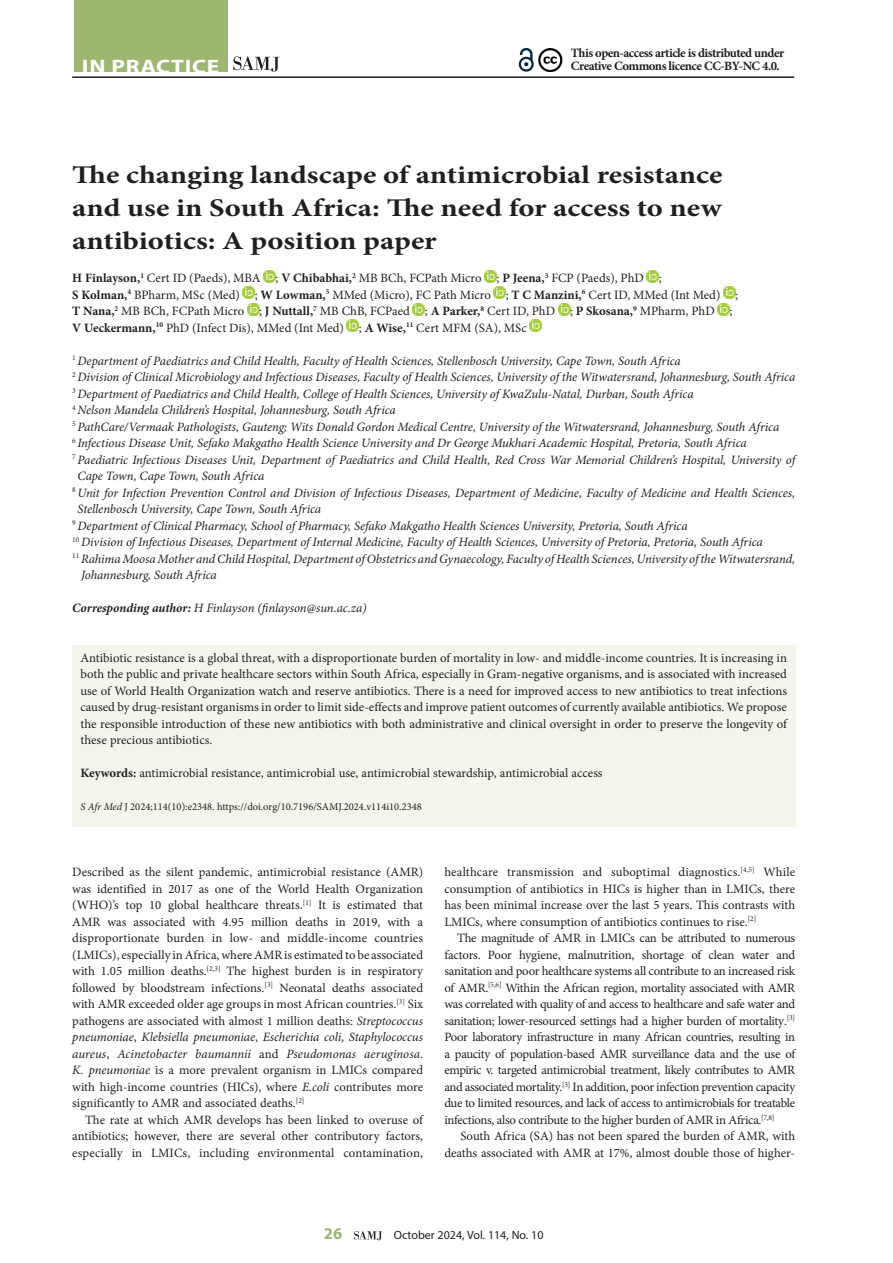
<style>
.page{position:relative;width:893px;height:1263px;background:#fff}
.page>*{position:absolute;margin:0;border:0;box-sizing:border-box;transform-origin:0 0}
.A_HEAD{font:700 25.5px/33px "Minion Pro";color:#231f20;text-align:justify;scale:1.2 1}
.t1{font:700 19.5px "Myriad Pro";letter-spacing:.03em;color:#fff;scale:1.2 1}
.t2{font:700 16.5px "Myriad Pro";color:#9db771}
.BODY_TEXT_1ST_PARAGRAPH{font:12.75px/16.5px "Minion Pro";color:#231f20;text-align:justify}
.AUTHORS_DETAILS{font:italic 12.75px/16.5px "Minion Pro";letter-spacing:-.005em;color:#231f20}
.BODY_TEXT_INDENT{font:12.75px/16.5px "Minion Pro";color:#231f20;text-align:justify}
.AUTHORS_NAME{font:12.75px/16.5px "Minion Pro";color:#231f20}
.BODY_TEXT_1ST_PARAGRAPH-2{font:700 12.75px/13.5px "Minion Pro";letter-spacing:-.04em;color:#231f20}
.CORRESPONDING_AUTHOR{font:italic 12.75px "Minion Pro";letter-spacing:-.01em;color:#231f20}
.t3{font:12px "Myriad Pro";color:#231f20}
.CITELINE{font:10.5px "Minion Pro";color:#231f20}
.s1{font-weight:700}
.s2{font-style:italic}
</style>
<div class="page">
<svg style="left:354px;top:1231px;width:28px;height:9px"></svg>
<hr style="left:72px;top:76px;width:722px;height:2px;background:#231f20">
<div style="left:74px;top:0;width:153px;height:72px;background:#9db771"></div>
<svg style="left:233px;top:57px;width:47px;height:15px"></svg>
<svg style="left:518px;top:47px;width:16px;height:25px"></svg>
<img style="left:538px;top:48px;width:24px;height:23px">
<svg style="left:647px;top:270px;width:12px;height:12px"></svg>
<svg style="left:485px;top:270px;width:21px;height:29px"></svg>
<svg style="left:243px;top:270px;width:33px;height:45px"></svg>
<svg style="left:413px;top:303px;width:12px;height:12px"></svg>
<svg style="left:558px;top:303px;width:12px;height:12px"></svg>
<svg style="left:718px;top:287px;width:17px;height:28px"></svg>
<svg style="left:347px;top:320px;width:12px;height:12px"></svg>
<svg style="left:530px;top:320px;width:12px;height:12px"></svg>
<div style="left:72px;top:645px;width:723px;height:182px;background:#f3f6ed"></div>
<h2 class="t1" style="left:82px;top:54px;width:116px">IN PRACTICE</h2>
<p class="BODY_TEXT_1ST_PARAGRAPH-2" style="left:571px;top:46px;width:215px">This open-access article is distributed under<br>Creative Commons licence CC-BY-NC 4.0.</p>
<h1 class="A_HEAD" style="left:72px;top:158px;width:543px">The changing landscape of antimicrobial resistance and use in South Africa: The need for access to new antibiotics: A position paper</h1>
<p class="AUTHORS_NAME" style="left:72px;top:270px;width:667px"><span class="s1">H Finlayson,</span><sup>1</sup> Cert ID (Paeds), MBA ; <span class="s1">V Chibabhai,</span><sup>2</sup> MB BCh, FCPath Micro ; <span class="s1">P Jeena,</span><sup>3</sup> FCP (Paeds), PhD ;<br><span class="s1">S Kolman,</span><sup>4</sup> BPharm, MSc (Med) ; <span class="s1">W Lowman,</span><sup>5</sup> MMed (Micro), FC Path Micro ; <span class="s1">T C Manzini,</span><sup>6</sup> Cert ID, MMed (Int Med) ; <span class="s1">T Nana,</span><sup>2</sup> MB BCh, FCPath Micro ; <span class="s1">J Nuttall,</span><sup>7</sup> MB ChB, FCPaed ; <span class="s1">A Parker,</span><sup>8</sup> Cert ID, PhD ; <span class="s1">P Skosana,</span><sup>9</sup> MPharm, PhD ; <span class="s1">V Ueckermann,</span><sup>10</sup> PhD (Infect Dis), MMed (Int Med) ; <span class="s1">A Wise,</span><sup>11</sup> Cert MFM (SA), MSc</p>
<p class="AUTHORS_DETAILS" style="left:72px;top:352px;width:610px"><sup>1</sup> Department of Paediatrics and Child Health, Faculty of Health Sciences, Stellenbosch University, Cape Town, South Africa</p>
<p class="AUTHORS_DETAILS" style="left:72px;top:369px;width:724px"><sup>2</sup> Division of Clinical Microbiology and Infectious Diseases, Faculty of Health Sciences, University of the Witwatersrand, Johannesburg, South Africa</p>
<p class="AUTHORS_DETAILS" style="left:72px;top:385px;width:623px"><sup>3</sup> Department of Paediatrics and Child Health, College of Health Sciences, University of KwaZulu-Natal, Durban, South Africa</p>
<p class="AUTHORS_DETAILS" style="left:72px;top:402px;width:325px"><sup>4</sup> Nelson Mandela Children’s Hospital, Johannesburg, South Africa</p>
<p class="AUTHORS_DETAILS" style="left:72px;top:418px;width:708px"><sup>5</sup> PathCare/Vermaak Pathologists, Gauteng; Wits Donald Gordon Medical Centre, University of the Witwatersrand, Johannesburg, South Africa</p>
<p class="AUTHORS_DETAILS" style="left:72px;top:435px;width:676px"><sup>6</sup> Infectious Disease Unit, Sefako Makgatho Health Science University and Dr George Mukhari Academic Hospital, Pretoria, South Africa</p>
<p class="AUTHORS_DETAILS" style="left:78px;top:451px;width:719px;text-indent:-5px"><sup>7</sup> Paediatric Infectious Diseases Unit, Department of Paediatrics and Child Health, Red Cross War Memorial Children’s Hospital, University of<br>Cape Town, Cape Town, South Africa</p>
<p class="AUTHORS_DETAILS" style="left:78px;top:484px;width:719px;text-indent:-5px"><sup>8</sup> Unit for Infection Prevention Control and Division of Infectious Diseases, Department of Medicine, Faculty of Medicine and Health Sciences,<br>Stellenbosch University, Cape Town, South Africa</p>
<p class="AUTHORS_DETAILS" style="left:72px;top:517px;width:617px"><sup>9</sup> Department of Clinical Pharmacy, School of Pharmacy, Sefako Makgatho Health Sciences University, Pretoria, South Africa</p>
<p class="AUTHORS_DETAILS" style="left:72px;top:534px;width:692px"><sup>10</sup> Division of Infectious Diseases, Department of Internal Medicine, Faculty of Health Sciences, University of Pretoria, Pretoria, South Africa</p>
<p class="AUTHORS_DETAILS" style="left:81px;top:550px;width:716px;text-indent:-9px"><sup>11</sup> Rahima Moosa Mother and Child Hospital, Department of Obstetrics and Gynaecology, Faculty of Health Sciences, University of the Witwatersrand,<br>Johannesburg, South Africa</p>
<p class="CORRESPONDING_AUTHOR" style="left:72px;top:599px;width:296px"><span class="s1">Corresponding author:</span> H Finlayson (finlayson@sun.ac.za)</p>
<p class="BODY_TEXT_1ST_PARAGRAPH" style="left:80px;top:649px;width:708px">Antibiotic resistance is a global threat, with a disproportionate burden of mortality in low- and middle-income countries. It is increasing in both the public and private healthcare sectors within South Africa, especially in Gram-negative organisms, and is associated with increased use of World Health Organization watch and reserve antibiotics. There is a need for improved access to new antibiotics to treat infections caused by drug-resistant organisms in order to limit side-effects and improve patient outcomes of currently available antibiotics. We propose the responsible introduction of these new antibiotics with both administrative and clinical oversight in order to preserve the longevity of these precious antibiotics.</p>
<p class="BODY_TEXT_1ST_PARAGRAPH" style="left:80px;top:765px;width:524px"><span class="s1">Keywords:</span> antimicrobial resistance, antimicrobial use, antimicrobial stewardship, antimicrobial access</p>
<p class="CITELINE" style="left:80px;top:800px;width:343px"><span class="s2">S Afr Med</span> J 2024;114(10):e2348. https://doi.org/10.7196/SAMJ.2024.v114i10.2348</p>
<p class="BODY_TEXT_1ST_PARAGRAPH" style="left:72px;top:864px;width:352px">Described as the silent pandemic, antimicrobial resistance (AMR) was identified in 2017 as one of the World Health Organization (WHO)’s top 10 global healthcare threats.<sup>[1]</sup> It is estimated that AMR was associated with 4.95 million deaths in 2019, with a disproportionate burden in low- and middle-income countries (LMICs), especially in Africa, where AMR is estimated to be associated with 1.05 million deaths.<sup>[2,3]</sup> The highest burden is in respiratory followed by bloodstream infections.<sup>[3]</sup> Neonatal deaths associated with AMR exceeded older age groups in most African countries.<sup>[3]</sup> Six pathogens are associated with almost 1 million deaths: <span class="s2">Streptococcus pneumoniae</span>, <span class="s2">Klebsiella pneumoniae</span>, <span class="s2">Escherichia coli</span>, <span class="s2">Staphylococcus aureus</span>, <span class="s2">Acinetobacter baumannii</span> and <span class="s2">Pseudomonas aeruginosa</span>.<br><span class="s2">K. pneumoniae</span> is a more prevalent organism in LMICs compared with high-income countries (HICs), where <span class="s2">E.coli</span> contributes more significantly to AMR and associated deaths.<sup>[2]</sup></p>
<p class="BODY_TEXT_INDENT" style="left:72px;top:1111px;width:352px;text-indent:13px">The rate at which AMR develops has been linked to overuse of antibiotics; however, there are several other contributory factors, especially in LMICs, including environmental contamination,</p>
<p class="BODY_TEXT_INDENT" style="left:444px;top:864px;width:352px">healthcare transmission and suboptimal diagnostics.<sup>[4,5]</sup> While consumption of antibiotics in HICs is higher than in LMICs, there has been minimal increase over the last 5 years. This contrasts with LMICs, where consumption of antibiotics continues to rise.<sup>[2]</sup></p>
<p class="BODY_TEXT_INDENT" style="left:444px;top:930px;width:352px;text-indent:13px">The magnitude of AMR in LMICs can be attributed to numerous factors. Poor hygiene, malnutrition, shortage of clean water and sanitation and poor healthcare systems all contribute to an increased risk of AMR.<sup>[5,6]</sup> Within the African region, mortality associated with AMR was correlated with quality of and access to healthcare and safe water and sanitation; lower-resourced settings had a higher burden of mortality . <sup>[3] </sup>Poor laboratory infrastructure in many African countries, resulting in a paucity of population-based AMR surveillance data and the use of empiric v. targeted antimicrobial treatment, likely contributes to AMR and associated mortality.<sup>[3]</sup> In addition, poor infection prevention capacity due to limited resources, and lack of access to antimicrobials for treatable infections, also contribute to the higher burden of AMR in Africa.<sup>[7,8]</sup></p>
<p class="BODY_TEXT_INDENT" style="left:444px;top:1128px;width:352px;text-align:right">South Africa (SA) has not been spared the burden of AMR, with deaths associated with AMR at 17%, almost double those of higher-</p>
<p class="t2" style="left:324px;top:1223px;width:20px">26</p>
<p class="t3" style="left:394px;top:1228px;width:151px">October 2024, Vol. 114, No. 10</p>
</div>
